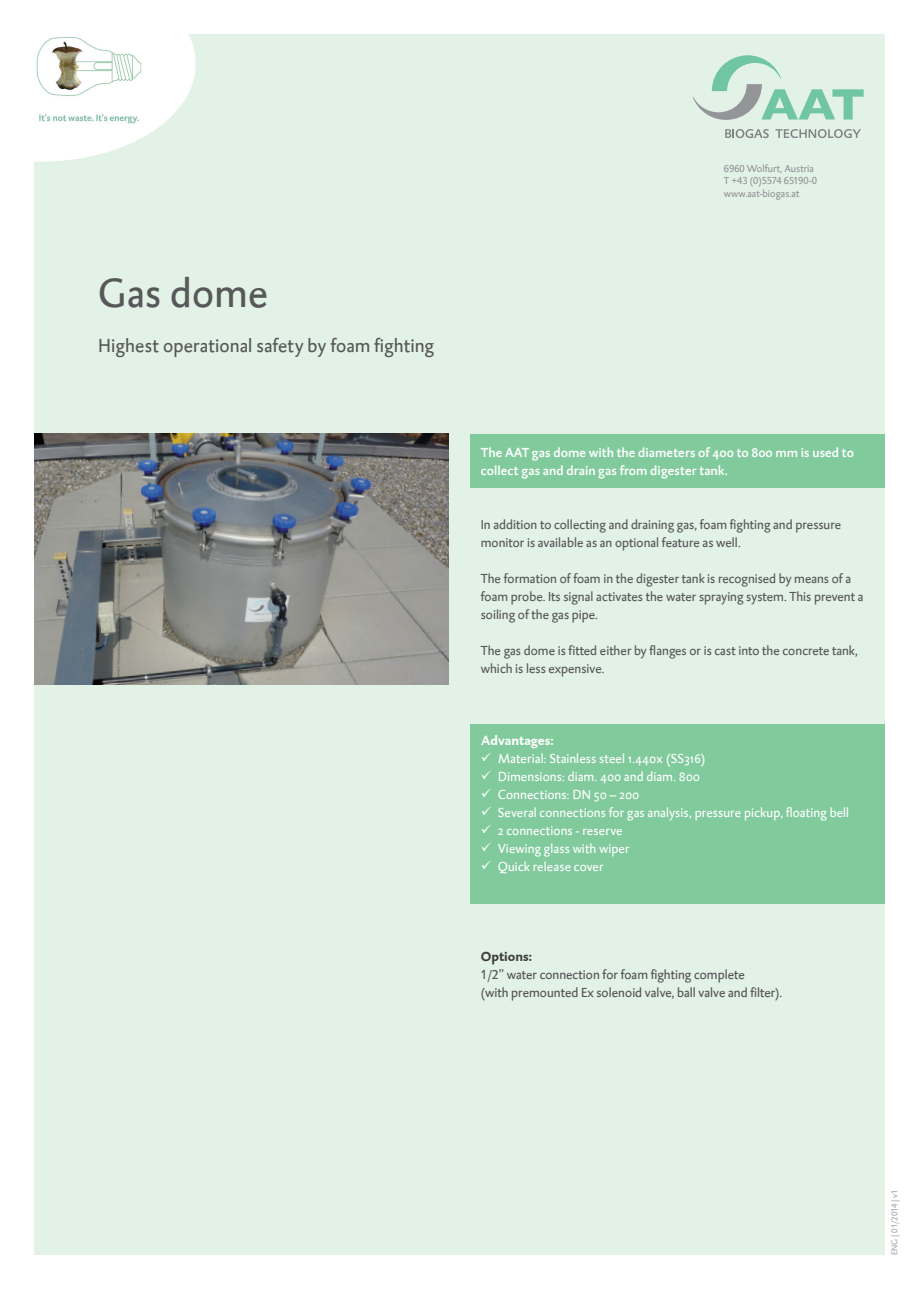
<style>
.page{position:relative;width:919px;height:1289px;background:#fff}
.page>*{position:absolute;margin:0;border:0;box-sizing:border-box;transform-origin:0 0}
.t1{font:42px "DTL Caspari ST";letter-spacing:.005em;color:#57585a}
.t2{font:19.5px "DTL Caspari ST";color:#57585a}
.t3{font:13.5px/18px "DTL Caspari T";color:#57585a}
.t4{font:13.5px/18px "DTL Caspari ST";color:#fff}
.t5{font:13.5px/18px "DTL Caspari T";color:#545557}
.t6{font:13.5px/18px "DTL Caspari ST Medium";letter-spacing:.005em;color:#fff}
.t7{font:700 13.5px "DTL Caspari T";color:#fff}
.t8{font:700 13.5px "DTL Caspari T";color:#3e3e3f}
.t9{font:10.5px/12.6px "DTL Caspari T";color:#939598}
.t10{font:9px "DTL Caspari T";letter-spacing:-.015em;color:#a8a9ad}
</style>
<div class="page">
<div style="left:34px;top:34px;width:850px;height:1220px;background:#e3f2e7"></div>
<svg style="left:692px;top:55px;width:171px;height:65px"></svg>
<svg style="left:725px;top:129px;width:43px;height:9px"></svg>
<svg style="left:775px;top:129px;width:85px;height:9px"></svg>
<img style="left:34px;top:434px;width:415px;height:251px">
<svg style="left:34px;top:34px;width:162px;height:128px"></svg>
<img style="left:34px;top:34px;width:109px;height:92px">
<div style="left:470px;top:434px;width:414px;height:53px;background:#80ca9c"></div>
<div style="left:470px;top:725px;width:414px;height:179px;background:#80ca9c"></div>
<h1 class="t1" style="left:98px;top:268px;width:172px">Gas dome</h1>
<h2 class="t2" style="left:98px;top:334px;width:338px">Highest operational safety by foam fighting</h2>
<p class="t9" style="left:723px;top:162px;width:95px">6960 Wolfurt, Austria<br>T +43 (0)5574 65190-0 www.aat-biogas.at</p>
<p class="t6" style="left:480px;top:443px;width:375px">The AAT gas dome with the diameters of 400 to 800 mm is used to collect gas and drain gas from digester tank.</p>
<p class="t3" style="left:480px;top:515px;width:362px">In addition to collecting and draining gas, foam fighting and pressure monitor is available as an optional feature as well.</p>
<p class="t3" style="left:480px;top:569px;width:384px">The formation of foam in the digester tank is recognised by means of a foam probe. Its signal activates the water spraying system. This prevent a soiling of the gas pipe.</p>
<p class="t3" style="left:480px;top:641px;width:378px">The gas dome is fitted either by flanges or is cast into the concrete tank, which is less expensive.</p>
<p class="t7" style="left:480px;top:731px;width:74px">Advantages:</p>
<p class="t4" style="left:497px;top:750px;width:353px">Material: Stainless steel 1.440x (SS316)<br>Dimensions: diam. 400 and diam. 800<br>Connections: DN 50 – 200<br>Several connections for gas analysis, pressure pickup, floating bell 2 connections - reserve<br>Viewing glass with wiper<br>Quick release cover</p>
<p class="t8" style="left:480px;top:947px;width:53px">Options:</p>
<p class="t5" style="left:480px;top:965px;width:303px">1/2” water connection for foam fighting complete<br>(with premounted Ex solenoid valve, ball valve and filter).</p>
<p class="t10" style="left:889px;top:1254px;width:67px;rotate:-90deg">ENG | 01/2014 | v1</p>
</div>
